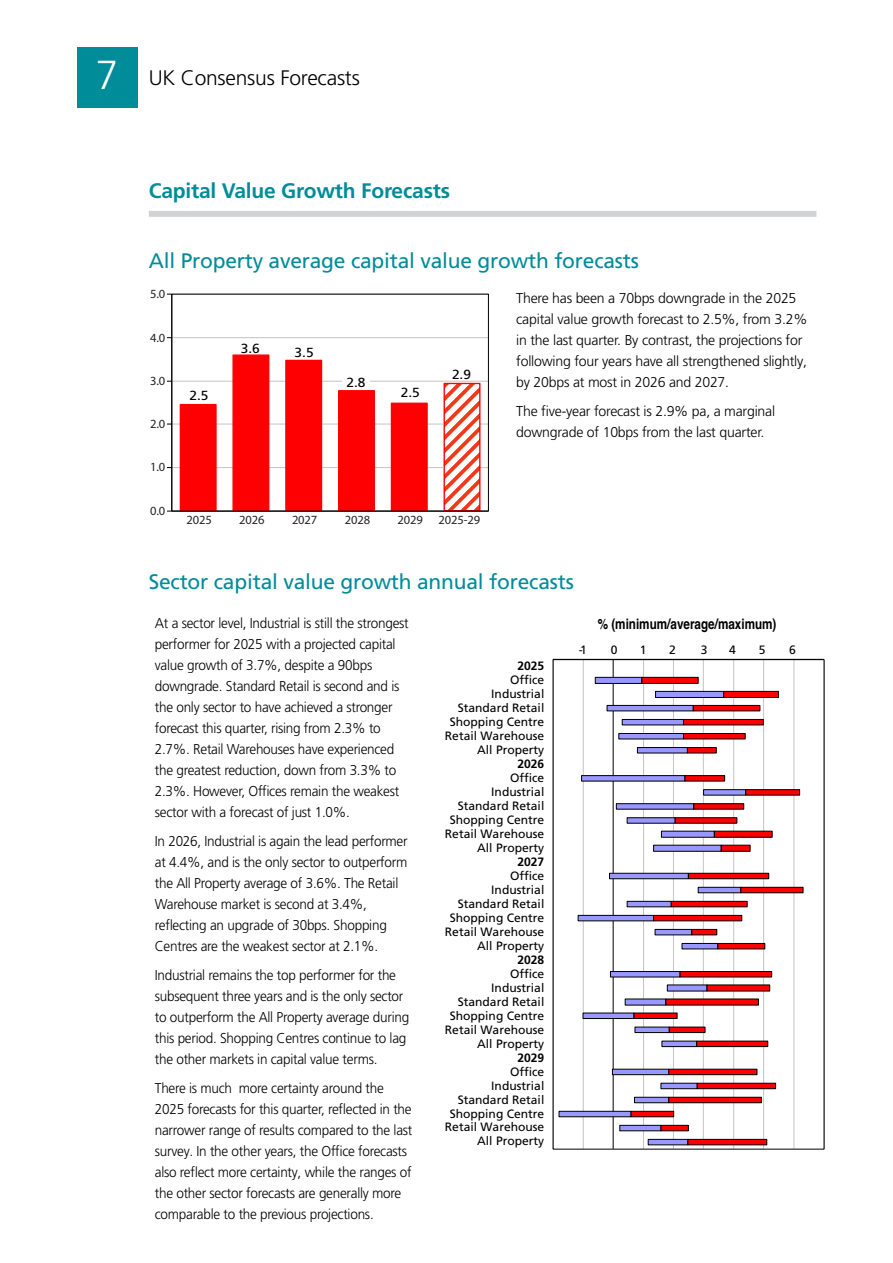
<style>
.page{position:relative;width:893px;height:1263px;background:#fff}
.page>*{position:absolute;margin:0;border:0;box-sizing:border-box;transform-origin:0 0}
.t1{font:21px "Frutiger LT Pro";letter-spacing:-.01em;color:#008c99}
.t2{font:700 21px "Frutiger LT Pro";letter-spacing:-.01em;color:#008c99}
.t3{font:300 21px "Frutiger LT Pro";letter-spacing:-.01em;color:#000}
.t4{font:700 14.4px "Helvetica";color:#000;scale:.81 1}
.t5{font:300 14.25px/21px "Frutiger LT Pro";letter-spacing:-.02em;color:#000;scale:.95 1}
.t6{font:300 14.25px/21px "Frutiger LT Pro";letter-spacing:-.02em;color:#000}
.t7{font:13.2px "Frutiger LT Pro";color:#000;scale:1.04 1}
.t8{font:12.45px "Frutiger";letter-spacing:-.01em;color:#272223}
.t9{font:12.15px/14.1px "Frutiger LT Pro";color:#000;text-align:right}
.t10{font:700 12.15px "Frutiger LT Pro";color:#000}
.s1{font-size:40.5px;color:#fff}
</style>
<div class="page">
<div style="left:77px;top:47px;width:60px;height:61px;background:#008c99"></div>
<div style="left:149px;top:211px;width:667px;height:6px;background:#d1d3d4"></div>
<hr style="left:172px;top:467px;width:316px;height:1px;background:#c4c4c4">
<hr style="left:172px;top:424px;width:316px;height:1px;background:#c4c4c4">
<hr style="left:172px;top:381px;width:316px;height:1px;background:#c4c4c4">
<hr style="left:172px;top:337px;width:316px;height:1px;background:#c4c4c4">
<svg style="left:446px;top:385px;width:32px;height:124px"></svg>
<div style="left:444px;top:383px;width:36px;height:128px;border:1px solid #fe0002"></div>
<svg style="left:179px;top:354px;width:249px;height:157px"></svg>
<hr style="left:171px;top:294px;width:1px;height:217px;background:#000">
<hr style="left:172px;top:511px;width:316px;height:1px;background:#000">
<hr style="left:613px;top:659px;width:1px;height:490px;background:#000">
<hr style="left:552px;top:659px;width:1px;height:490px;background:#c4c4c4">
<hr style="left:583px;top:659px;width:1px;height:490px;background:#c4c4c4">
<hr style="left:643px;top:659px;width:1px;height:490px;background:#c4c4c4">
<hr style="left:673px;top:659px;width:1px;height:490px;background:#c4c4c4">
<hr style="left:703px;top:659px;width:1px;height:490px;background:#c4c4c4">
<hr style="left:733px;top:659px;width:1px;height:490px;background:#c4c4c4">
<hr style="left:763px;top:659px;width:1px;height:490px;background:#c4c4c4">
<hr style="left:793px;top:659px;width:1px;height:490px;background:#c4c4c4">
<svg style="left:558px;top:676px;width:72px;height:470px"></svg>
<svg style="left:630px;top:676px;width:174px;height:470px"></svg>
<hr style="left:553px;top:659px;width:271px;height:1px;background:#000">
<h1 class="t3" style="left:96px;top:66px;width:266px"><span class="s1">7</span> UK Consensus Forecasts</h1>
<h1 class="t2" style="left:149px;top:178px;width:303px">Capital Value Growth Forecasts</h1>
<h1 class="t1" style="left:149px;top:248px;width:492px">All Property average capital value growth forecasts</h1>
<p class="t8" style="left:150px;top:286px;width:17px">5.0</p>
<p class="t8" style="left:150px;top:330px;width:17px">4.0</p>
<p class="t8" style="left:150px;top:373px;width:17px">3.0</p>
<p class="t8" style="left:150px;top:416px;width:17px">2.0</p>
<p class="t8" style="left:150px;top:460px;width:17px">1.0</p>
<p class="t8" style="left:150px;top:503px;width:17px">0.0</p>
<p class="t7" style="left:189px;top:388px;width:20px">2.5</p>
<p class="t7" style="left:241px;top:341px;width:20px">3.6</p>
<p class="t7" style="left:295px;top:345px;width:20px">3.5</p>
<p class="t7" style="left:346px;top:374px;width:20px">2.8</p>
<p class="t7" style="left:401px;top:385px;width:20px">2.5</p>
<p class="t7" style="left:452px;top:367px;width:20px">2.9</p>
<p class="t8" style="left:186px;top:512px;width:27px">2025</p>
<p class="t8" style="left:239px;top:512px;width:27px">2026</p>
<p class="t8" style="left:292px;top:512px;width:27px">2027</p>
<p class="t8" style="left:345px;top:512px;width:27px">2028</p>
<p class="t8" style="left:398px;top:512px;width:27px">2029</p>
<p class="t8" style="left:439px;top:512px;width:43px">2025-29</p>
<p class="t6" style="left:516px;top:288px;width:293px">There has been a 70bps downgrade in the 2025 capital value growth forecast to 2.5%, from 3.2% in the last quarter. By contrast, the projections for following four years have all strengthened slightly, by 20bps at most in 2026 and 2027.</p>
<p class="t6" style="left:516px;top:400px;width:260px">The five-year forecast is 2.9% pa, a marginal downgrade of 10bps from the last quarter.</p>
<h1 class="t1" style="left:149px;top:569px;width:427px">Sector capital value growth annual forecasts</h1>
<p class="t6" style="left:155px;top:613px;width:255px">At a sector level, Industrial is still the strongest performer for 2025 with a projected capital value growth of 3.7%, despite a 90bps downgrade. Standard Retail is second and is the only sector to have achieved a stronger forecast this quarter, rising from 2.3% to 2.7%. Retail Warehouses have experienced the greatest reduction, down from 3.3% to 2.3%. However, Offices remain the weakest sector with a forecast of just 1.0%.</p>
<p class="t5" style="left:155px;top:831px;width:268px">In 2026, Industrial is again the lead performer at 4.4%, and is the only sector to outperform the All Property average of 3.6%. The Retail Warehouse market is second at 3.4%, reflecting an upgrade of 30bps. Shopping Centres are the weakest sector at 2.1%.</p>
<p class="t5" style="left:155px;top:964px;width:269px">Industrial remains the top performer for the subsequent three years and is the only sector to outperform the All Property average during this period. Shopping Centres continue to lag the other markets in capital value terms.</p>
<p class="t5" style="left:155px;top:1077px;width:273px">There is much more certainty around the 2025 forecasts for this quarter, reflected in the narrower range of results compared to the last survey. In the other years, the Office forecasts also reflect more certainty, while the ranges of the other sector forecasts are generally more comparable to the previous projections.</p>
<p class="t4" style="left:598px;top:615px;width:222px">% (minimum/average/maximum)</p>
<p class="t9" style="left:579px;top:643px;width:9px">-1</p>
<p class="t9" style="left:611px;top:643px;width:8px">0</p>
<p class="t9" style="left:640px;top:643px;width:8px">1</p>
<p class="t9" style="left:669px;top:643px;width:8px">2</p>
<p class="t9" style="left:701px;top:643px;width:8px">3</p>
<p class="t9" style="left:729px;top:643px;width:8px">4</p>
<p class="t9" style="left:759px;top:643px;width:8px">5</p>
<p class="t9" style="left:789px;top:643px;width:8px">6</p>
<p class="t10" style="left:517px;top:658px;width:28px">2025</p>
<p class="t9" style="left:445px;top:673px;width:101px">Office<br>Industrial<br>Standard Retail<br>Shopping Centre<br>Retail Warehouse<br>All Property</p>
<p class="t10" style="left:517px;top:757px;width:28px">2026</p>
<p class="t9" style="left:445px;top:771px;width:101px">Office<br>Industrial<br>Standard Retail<br>Shopping Centre<br>Retail Warehouse<br>All Property</p>
<p class="t10" style="left:517px;top:854px;width:28px">2027</p>
<p class="t9" style="left:445px;top:869px;width:101px">Office<br>Industrial<br>Standard Retail<br>Shopping Centre<br>Retail Warehouse<br>All Property</p>
<p class="t10" style="left:517px;top:953px;width:28px">2028</p>
<p class="t9" style="left:445px;top:966px;width:101px">Office<br>Industrial<br>Standard Retail<br>Shopping Centre<br>Retail Warehouse<br>All Property</p>
<p class="t10" style="left:517px;top:1050px;width:28px">2029</p>
<p class="t9" style="left:445px;top:1065px;width:101px">Office<br>Industrial<br>Standard Retail<br>Shopping Centre<br>Retail Warehouse<br>All Property</p>
</div>
